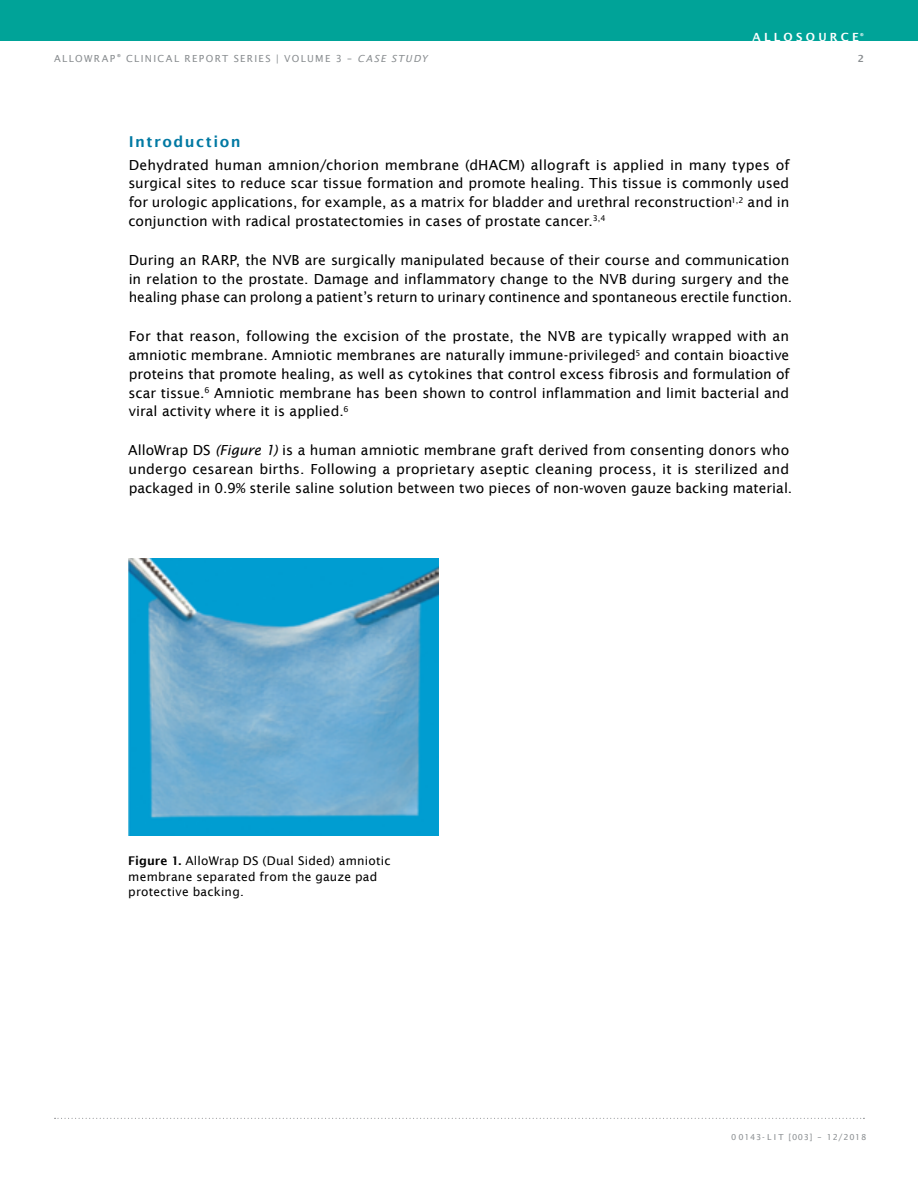
<style>
.page{position:relative;width:918px;height:1188px;background:#fff}
.page>*{position:absolute;margin:0;border:0;box-sizing:border-box;transform-origin:0 0}
.t1{font:600 15px "Lucida Sans";letter-spacing:.1em;color:#0079a3}
.t2{font:13.8px/18.8px "Lucida Sans";letter-spacing:.005em;color:#000;text-align:justify}
.t3{font:12px/15.8px "Lucida Sans";letter-spacing:.02em;color:#000}
.t4{font:600 11.25px "Lucida Sans";letter-spacing:.29em;color:#fff}
.t5{font:9.75px "Lucida Sans";letter-spacing:.14em;color:#898d90}
.t6{font:600 9.75px "Lucida Sans";color:#898d90}
.t7{font:8.25px "Lucida Sans";letter-spacing:.09em;color:#898d90}
.s1{font-style:italic}
.s2{font-weight:600}
</style>
<div class="page">
<svg style="left:55px;top:1118px;width:809px;height:1px"></svg>
<div style="left:0;top:0;width:918px;height:41px;background:#00a398"></div>
<img style="left:128px;top:558px;width:311px;height:278px">
<p class="t4" style="left:752px;top:31px;width:113px">ALLOSOURCE<sup>®</sup></p>
<p class="t5" style="left:54px;top:52px;width:375px">ALLOWRAP<sup>®</sup> CLINICAL REPORT SERIES | VOLUME 3 – <span class="s1">CASE STUDY</span></p>
<p class="t6" style="left:858px;top:52px;width:8px">2</p>
<p class="t1" style="left:129px;top:133px;width:113px">Introduction</p>
<p class="t2" style="left:128px;top:155px;width:663px">Dehydrated human amnion/chorion membrane (dHACM) allograft is applied in many types of surgical sites to reduce scar tissue formation and promote healing. This tissue is commonly used for urologic applications, for example, as a matrix for bladder and urethral reconstruction<sup>1,2</sup> and in conjunction with radical prostatectomies in cases of prostate cancer.<sup>3,4</sup></p>
<p class="t2" style="left:129px;top:251px;width:665px;text-align:left">During an RARP, the NVB are surgically manipulated because of their course and communication in relation to the prostate. Damage and inflammatory change to the NVB during surgery and the healing phase can prolong a patient’s return to urinary continence and spontaneous erectile function.</p>
<p class="t2" style="left:128px;top:327px;width:663px">For that reason, following the excision of the prostate, the NVB are typically wrapped with an amniotic membrane. Amniotic membranes are naturally immune-privileged<sup>5</sup> and contain bioactive proteins that promote healing, as well as cytokines that control excess fibrosis and formulation of scar tissue.<sup>6</sup> Amniotic membrane has been shown to control inflammation and limit bacterial and viral activity where it is applied.<sup>6</sup></p>
<p class="t2" style="left:128px;top:441px;width:666px;text-align:left">AlloWrap DS <span class="s1">(Figure 1)</span> is a human amniotic membrane graft derived from consenting donors who undergo cesarean births. Following a proprietary aseptic cleaning process, it is sterilized and packaged in 0.9% sterile saline solution between two pieces of non-woven gauze backing material.</p>
<p class="t3" style="left:128px;top:853px;width:264px"><span class="s2">Figure 1.</span> AlloWrap DS (Dual Sided) amniotic membrane separated from the gauze pad protective backing.</p>
<p class="t7" style="left:731px;top:1133px;width:137px">0 0143- L I T [003] – 12/2018</p>
</div>
